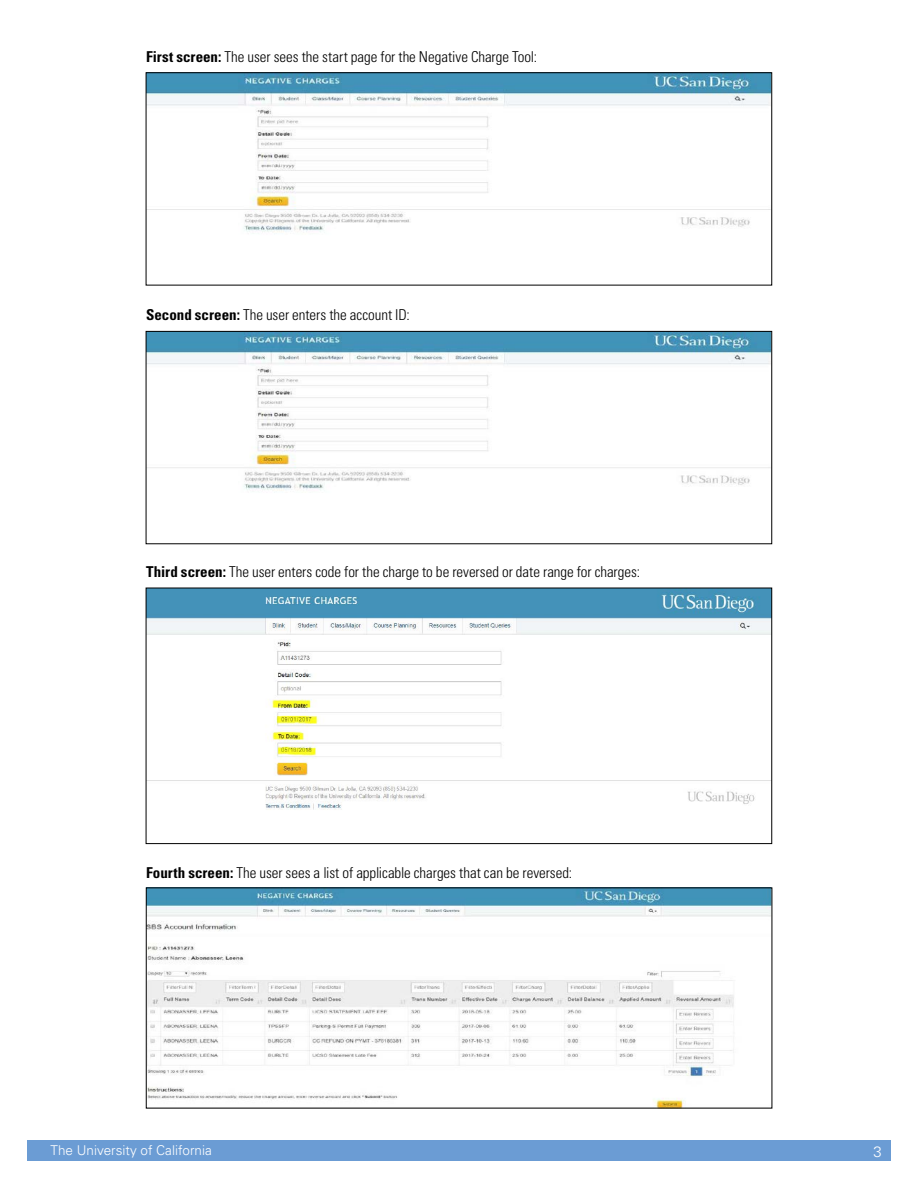
<style>
.page{position:relative;width:918px;height:1188px;background:#fff}
.page>*{position:absolute;margin:0;border:0;box-sizing:border-box;transform-origin:0 0}
.t1{font:300 condensed 15px "Univers";color:#000}
.t2{font:300 15px "Univers";color:#fff}
.t3{font:300 13.5px "Univers";color:#fff}
.s1{font-weight:700}
</style>
<div class="page">
<div style="left:27px;top:1141px;width:864px;height:20px;background:#6b9cd4"></div>
<img style="left:148px;top:75px;width:622px;height:157px">
<img style="left:148px;top:333px;width:622px;height:158px">
<div style="left:146px;top:331px;width:626px;height:213px;border:1px solid #000"></div>
<img style="left:148px;top:890px;width:622px;height:216px">
<img style="left:148px;top:590px;width:622px;height:220px">
<div style="left:146px;top:588px;width:626px;height:256px;border:1px solid #000"></div>
<p class="t1" style="left:146px;top:47px;width:393px"><span class="s1">First screen:</span> The user sees the start page for the Negative Charge Tool:</p>
<p class="t1" style="left:146px;top:306px;width:265px"><span class="s1">Second screen:</span> The user enters the account ID:</p>
<p class="t1" style="left:146px;top:563px;width:495px"><span class="s1">Third screen:</span> The user enters code for the charge to be reversed or date range for charges:</p>
<p class="t1" style="left:146px;top:863px;width:428px"><span class="s1">Fourth screen:</span> The user sees a list of applicable charges that can be reversed:</p>
<p class="t3" style="left:51px;top:1142px;width:163px">The University of California</p>
<p class="t2" style="left:874px;top:1143px;width:10px">3</p>
</div>
